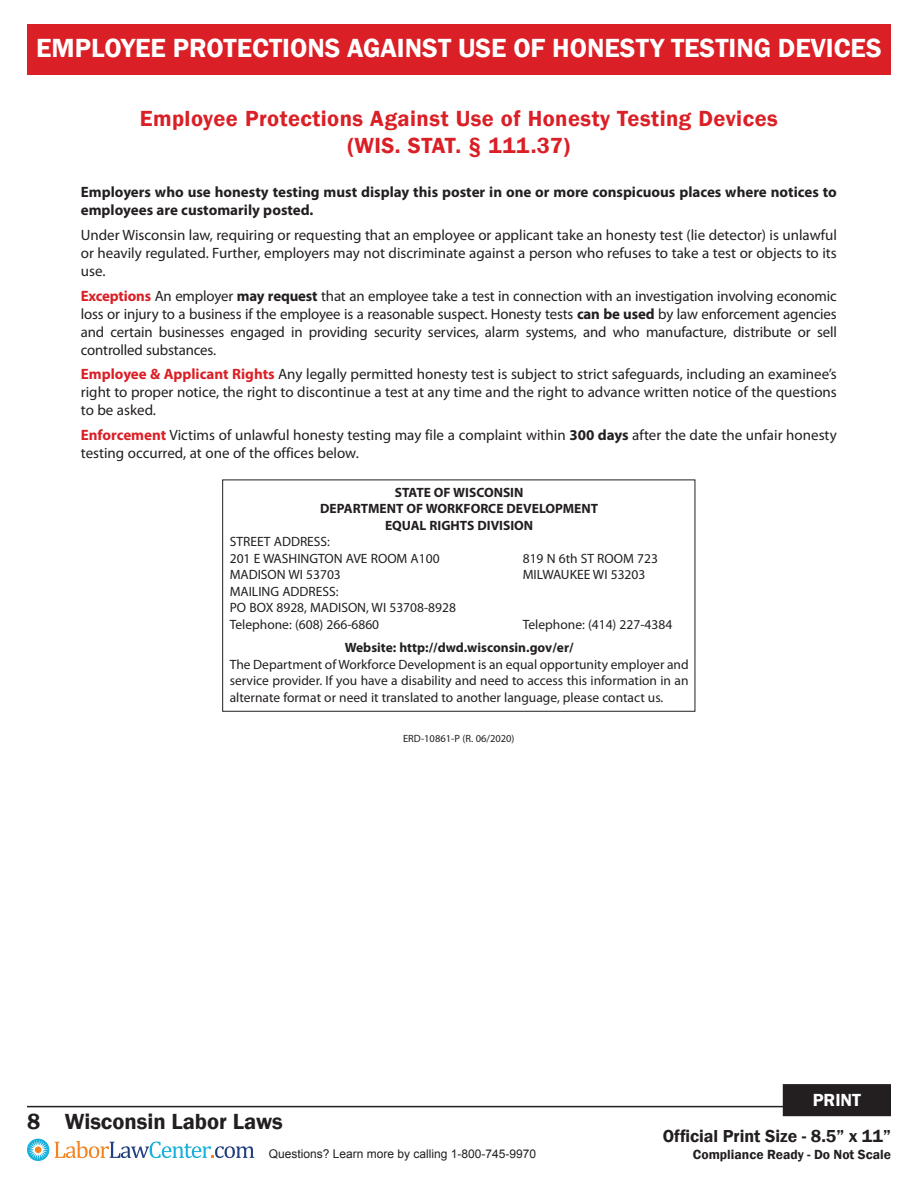
<style>
.page{position:relative;width:918px;height:1188px;background:#fff}
.page>*{position:absolute;margin:0;border:0;box-sizing:border-box;transform-origin:0 0}
.t1{font:600 27px "Franklin Gothic";color:#fff}
.t2{font:600 22.5px/27px "Franklin Gothic";letter-spacing:.02em;color:#da1f26;text-align:center}
.t3{font:600 22.5px "Franklin Gothic";color:#231f20}
.t4{font:600 18px "Franklin Gothic";color:#fff}
.t5{font:600 17.85px "Franklin Gothic";color:#231f20}
.t6{font:15px/18px "Myriad Pro";color:#231f20;text-align:justify}
.t7{font:700 15px/18px "Myriad Pro";color:#231f20}
.t8{font:600 13.65px "Franklin Gothic";color:#231f20}
.t9{font:13.5px/16.2px "Myriad Pro";color:#231f20;text-align:justify}
.t10{font:700 13.5px "Myriad Pro";color:#231f20}
.t11{font:12px "Arial";color:#231f20}
.t12{font:10.5px "Myriad Pro";color:#231f20}
.s1{font-weight:700;color:#da1f26}
.s2{font-weight:700}
</style>
<div class="page">
<hr style="left:27px;top:1106px;width:864px;height:1px;background:#231f20">
<svg style="left:27px;top:1139px;width:22px;height:22px"></svg>
<div style="left:35px;top:1146px;width:7px;height:7px;background:#f58320;border-radius:50%"></div>
<svg style="left:55px;top:1141px;width:199px;height:17px"></svg>
<div style="left:784px;top:1086px;width:106px;height:29px;background:#231f20"></div>
<div style="left:783px;top:1084px;width:108px;height:32px;border:3px solid #231f20"></div>
<div style="left:27px;top:24px;width:864px;height:50px;background:#da1f26"></div>
<div style="left:222px;top:480px;width:473px;height:232px;border:1px solid #231f20"></div>
<p class="t1" style="left:36px;top:32px;width:847px">EMPLOYEE PROTECTIONS AGAINST USE OF HONESTY TESTING DEVICES</p>
<p class="t2" style="left:140px;top:105px;width:640px">Employee Protections Against Use of Honesty Testing Devices (WIS. STAT. § 111.37)</p>
<p class="t7" style="left:81px;top:182px;width:758px">Employers who use honesty testing must display this poster in one or more conspicuous places where notices to employees are customarily posted.</p>
<p class="t6" style="left:81px;top:225px;width:758px">Under Wisconsin law, requiring or requesting that an employee or applicant take an honesty test (lie detector) is unlawful or heavily regulated. Further, employers may not discriminate against a person who refuses to take a test or objects to its use.</p>
<p class="t6" style="left:81px;top:286px;width:758px"><span class="s1">Exceptions</span> An employer <span class="s2">may request</span> that an employee take a test in connection with an investigation involving economic loss or injury to a business if the employee is a reasonable suspect. Honesty tests <span class="s2">can be used</span> by law enforcement agencies and certain businesses engaged in providing security services, alarm systems, and who manufacture, distribute or sell controlled substances.</p>
<p class="t6" style="left:81px;top:365px;width:758px"><span class="s1">Employee &amp; Applicant Rights</span> Any legally permitted honesty test is subject to strict safeguards, including an examinee’s right to proper notice, the right to discontinue a test at any time and the right to advance written notice of the questions to be asked.</p>
<p class="t6" style="left:81px;top:426px;width:758px"><span class="s1">Enforcement</span> Victims of unlawful honesty testing may file a complaint within <span class="s2">300 days</span> after the date the unfair honesty testing occurred, at one of the offices below.</p>
<p class="t10" style="left:395px;top:484px;width:130px">STATE OF WISCONSIN</p>
<p class="t10" style="left:320px;top:500px;width:279px">DEPARTMENT OF WORKFORCE DEVELOPMENT</p>
<p class="t10" style="left:385px;top:516px;width:150px">EQUAL RIGHTS DIVISION</p>
<p class="t9" style="left:230px;top:534px;width:102px">STREET ADDRESS:</p>
<p class="t9" style="left:230px;top:550px;width:211px">201 E WASHINGTON AVE ROOM A100</p>
<p class="t9" style="left:230px;top:566px;width:113px">MADISON WI 53703</p>
<p class="t9" style="left:523px;top:550px;width:137px">819 N 6th ST ROOM 723</p>
<p class="t9" style="left:523px;top:566px;width:124px">MILWAUKEE WI 53203</p>
<p class="t9" style="left:230px;top:583px;width:110px">MAILING ADDRESS:</p>
<p class="t9" style="left:230px;top:599px;width:228px">PO BOX 8928, MADISON, WI 53708-8928</p>
<p class="t9" style="left:230px;top:616px;width:151px">Telephone: (608) 266-6860</p>
<p class="t9" style="left:523px;top:616px;width:151px">Telephone: (414) 227-4384</p>
<p class="t10" style="left:345px;top:639px;width:230px">Website: http://dwd.wisconsin.gov/er/</p>
<p class="t9" style="left:230px;top:656px;width:460px">The Department of Workforce Development is an equal opportunity employer and service provider. If you have a disability and need to access this information in an alternate format or need it translated to another language, please contact us.</p>
<p class="t12" style="left:403px;top:732px;width:113px">ERD-10861-P (R. 06/2020)</p>
<p class="t4" style="left:813px;top:1089px;width:50px">PRINT</p>
<h2 class="t3" style="left:27px;top:1107px;width:257px">8 Wisconsin Labor Laws</h2>
<p class="t11" style="left:269px;top:1146px;width:269px">Questions? Learn more by calling 1-800-745-9970</p>
<p class="t5" style="left:663px;top:1125px;width:230px">Official Print Size - 8.5” x 11”</p>
<p class="t8" style="left:693px;top:1146px;width:200px">Compliance Ready - Do Not Scale</p>
</div>
